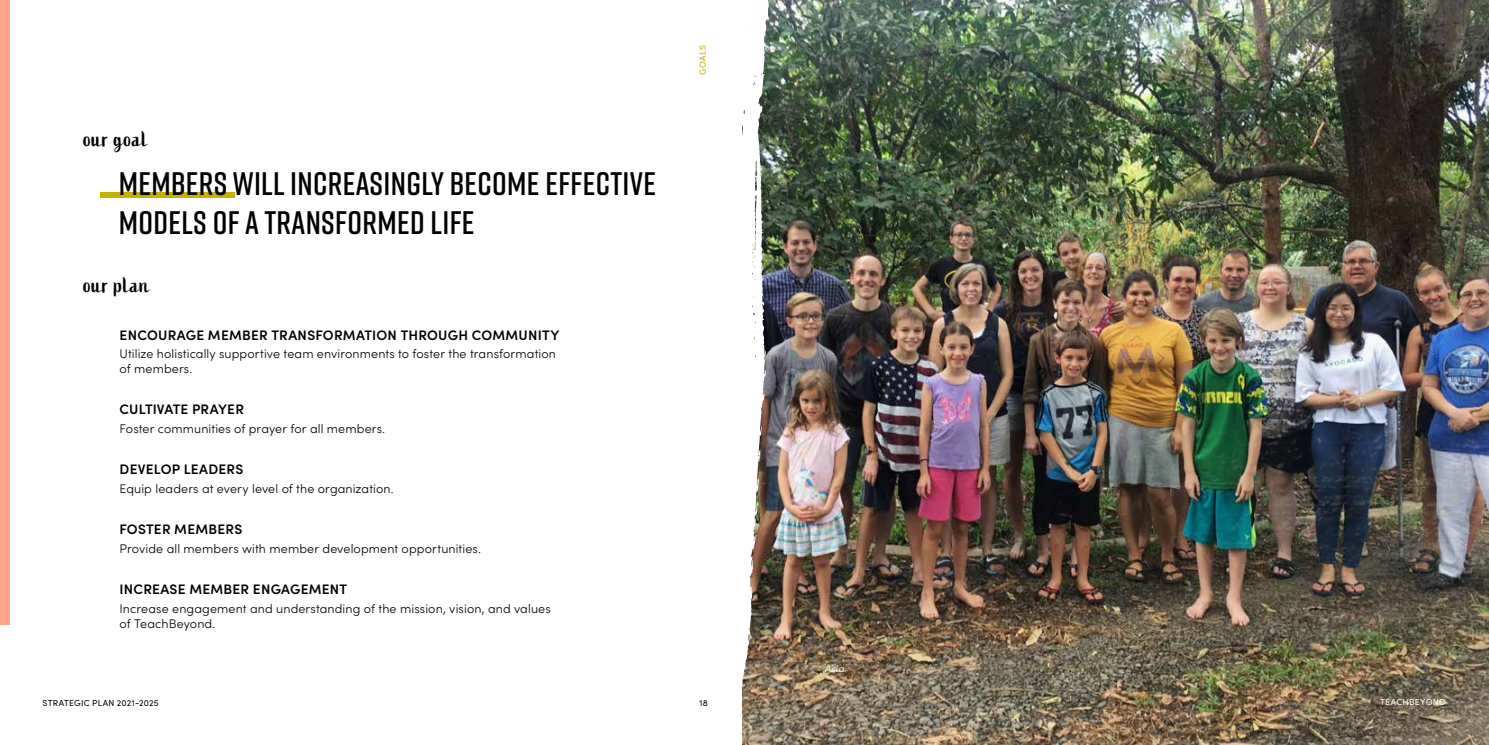
<style>
.page{position:relative;width:1489px;height:745px;background:#fff}
.page>*{position:absolute;margin:0;border:0;box-sizing:border-box;transform-origin:0 0}
.t1{font:600 32.5px/39px "Rift";letter-spacing:.01em;color:#000}
.t2{font:22.5px "Active";letter-spacing:.05em;color:#000}
.t3{font:600 13.75px "Sofia Pro";letter-spacing:.015em;color:#000}
.t4{font:300 12.5px/15px "Sofia Pro";letter-spacing:.01em;color:#000}
.t5{font:italic 300 10px "Sofia Pro";color:#fff}
.t6{font:8.75px "Sofia Pro";letter-spacing:.025em;color:#000}
.t7{font:8.75px "Sofia Pro";letter-spacing:.035em;color:#fff}
.t8{font:8.75px "Sofia Pro";letter-spacing:.04em;color:#c4b200}
</style>
<div class="page">
<div style="left:0;top:0;width:9px;height:624px;background:#ffa489"></div>
<img style="left:751px;top:0;width:737px;height:744px">
<div style="left:100px;top:192px;width:135px;height:5px;background:#c4b200"></div>
<h2 class="t2" style="left:83px;top:125px;width:65px">our goal</h2>
<h1 class="t1" style="left:119px;top:163px;width:538px">MEMBERS WILL INCREASINGLY BECOME EFFECTIVE<br>MODELS OF A TRANSFORMED LIFE</h1>
<h2 class="t2" style="left:83px;top:272px;width:67px">our plan</h2>
<p class="t3" style="left:120px;top:324px;width:441px">ENCOURAGE MEMBER TRANSFORMATION THROUGH COMMUNITY</p>
<p class="t4" style="left:119px;top:345px;width:438px">Utilize holistically supportive team environments to foster the transformation of members.</p>
<p class="t3" style="left:120px;top:399px;width:126px">CULTIVATE PRAYER</p>
<p class="t4" style="left:119px;top:420px;width:267px">Foster communities of prayer for all members.</p>
<p class="t3" style="left:120px;top:459px;width:125px">DEVELOP LEADERS</p>
<p class="t4" style="left:119px;top:480px;width:276px">Equip leaders at every level of the organization.</p>
<p class="t3" style="left:120px;top:518px;width:124px">FOSTER MEMBERS</p>
<p class="t4" style="left:119px;top:539px;width:363px">Provide all members with member development opportunities.</p>
<p class="t3" style="left:120px;top:578px;width:229px">INCREASE MEMBER ENGAGEMENT</p>
<p class="t4" style="left:119px;top:599px;width:432px">Increase engagement and understanding of the mission, vision, and values of TeachBeyond.</p>
<p class="t6" style="left:43px;top:696px;width:117px">STRATEGIC PLAN 2021-2025</p>
<p class="t8" style="left:696px;top:75px;width:31px;rotate:-90deg">GOALS</p>
<p class="t5" style="left:825px;top:660px;width:21px">Asia</p>
<p class="t6" style="left:699px;top:696px;width:10px">18</p>
<p class="t7" style="left:1379px;top:695px;width:67px">TEACHBEYOND</p>
</div>
